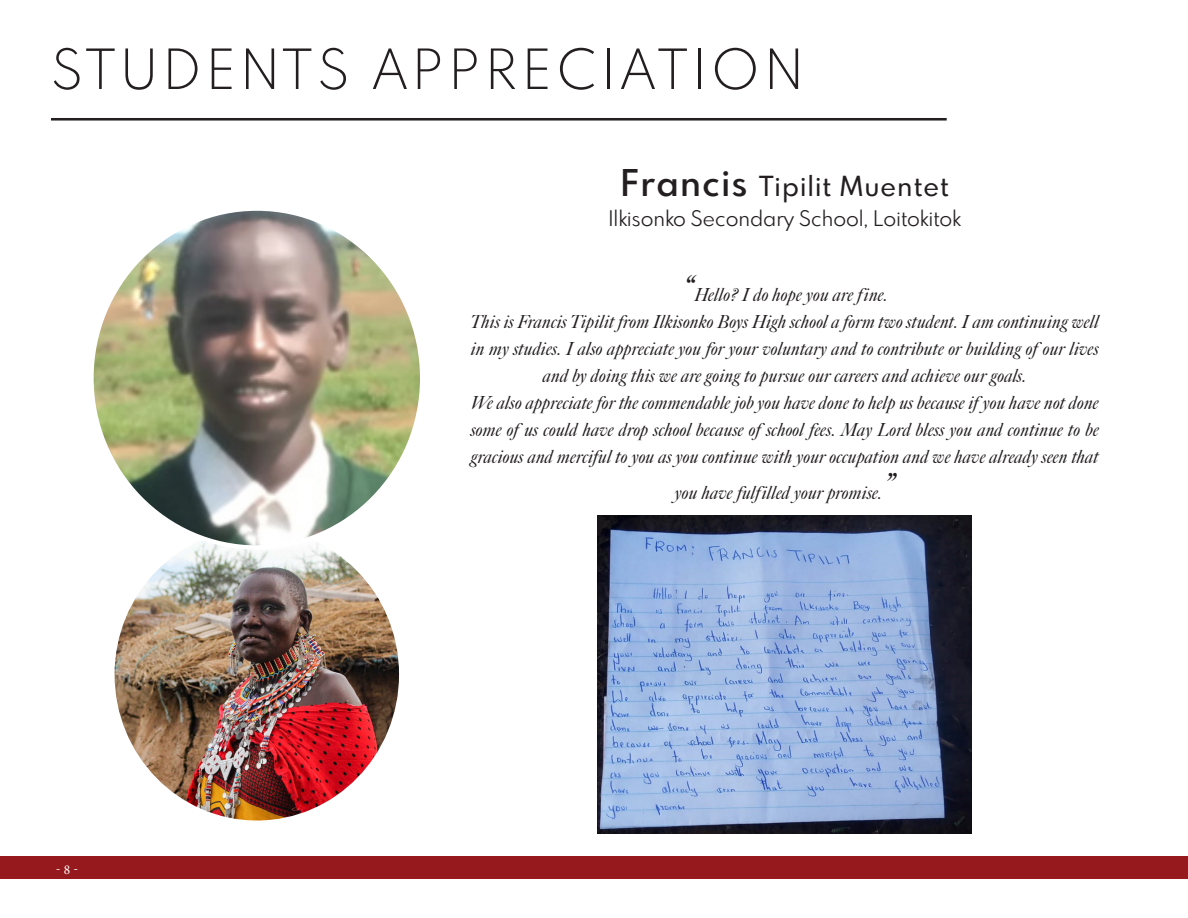
<style>
.page{position:relative;width:1188px;height:918px;background:#fff}
.page>*{position:absolute;margin:0;border:0;box-sizing:border-box;transform-origin:0 0}
.t1{font:300 54px "Spartan MB";letter-spacing:.11em;color:#231f20}
.t2{font:500 27px "Spartan MB";letter-spacing:.04em;color:#231f20}
.t3{font:21px "Spartan MB";color:#231f20}
.t4{font:italic 18px/27px "Big Caslon FB";letter-spacing:.02em;color:#231f20;text-align:center}
.t5{font:13.5px "Minion Pro";color:#fff}
.s1{font-weight:600;font-size:36px}
.s2{font-size:36px}
</style>
<div class="page">
<div style="left:0;top:857px;width:1188px;height:22px;background:#961a1d"></div>
<img style="left:115px;top:547px;width:283px;height:273px">
<img style="left:94px;top:212px;width:325px;height:335px">
<img style="left:598px;top:516px;width:374px;height:317px">
<hr style="left:51px;top:118px;width:896px;height:3px;background:#231f20">
<p class="t1" style="left:51px;top:32px;width:754px">STUDENTS APPRECIATION</p>
<p class="t2" style="left:620px;top:167px;width:330px"><span class="s1">Francis</span> Tipilit Muentet</p>
<p class="t3" style="left:609px;top:204px;width:354px">Ilkisonko Secondary School, Loitokitok</p>
<p class="t5" style="left:56px;top:861px;width:24px">- 8 -</p>
<p class="t4" style="left:682px;top:281px;width:208px"><span class="s2">“</span>Hello? I do hope you are fine.</p>
<p class="t4" style="left:471px;top:308px;width:629px">This is Francis Tipilit from Ilkisonko Boys High school a form two student. I am continuing well in my studies. I also appreciate you for your voluntary and to contribute or building of our lives and by doing this we are going to pursue our careers and achieve our goals.</p>
<p class="t4" style="left:471px;top:389px;width:629px;text-align:justify">We also appreciate for the commendable job you have done to help us because if you have not done some of us could have drop school because of school fees. May Lord bless you and continue to be gracious and merciful to you as you continue with your occupation and we have already seen that</p>
<p class="t4" style="left:675px;top:479px;width:221px">you have fulfilled your promise.<span class="s2">”</span></p>
</div>
